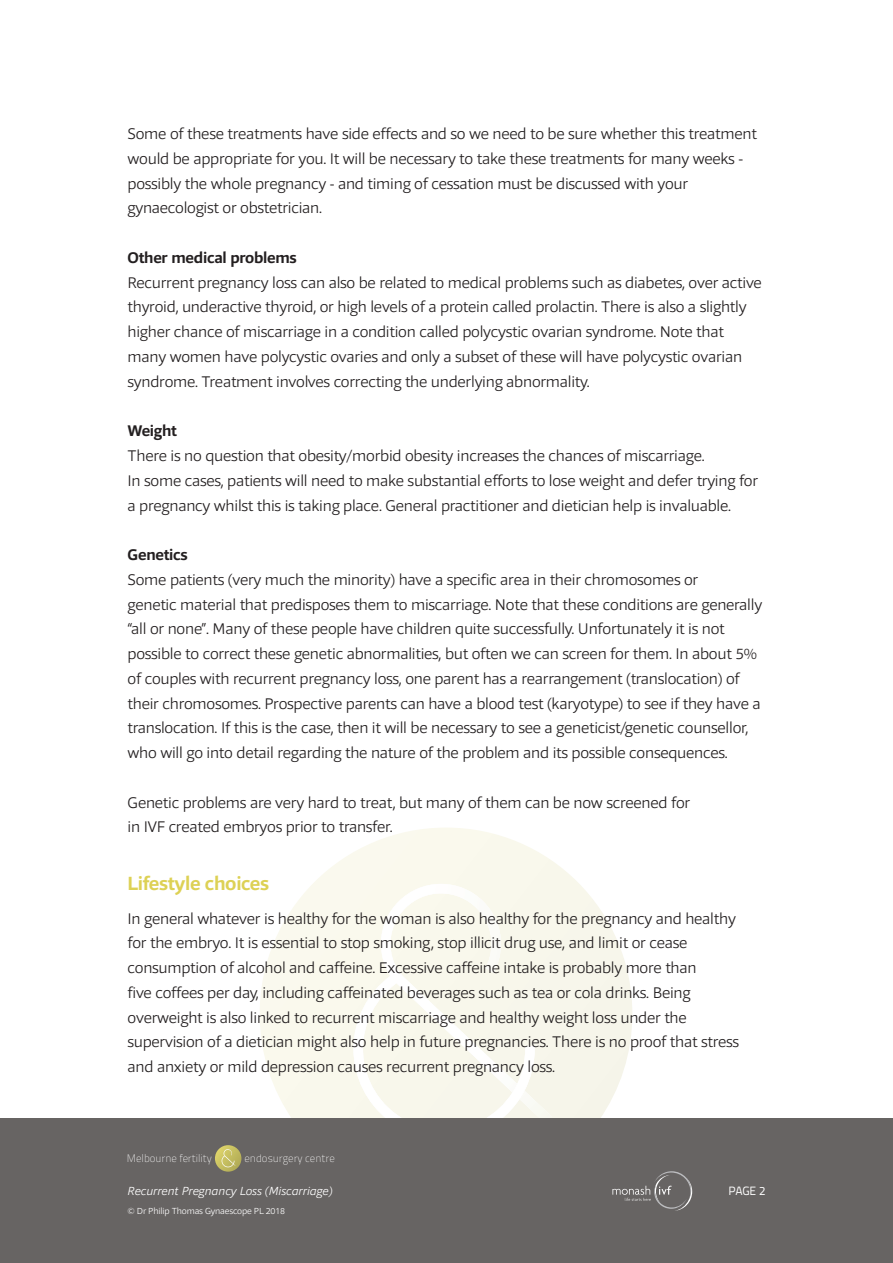
<style>
.page{position:relative;width:893px;height:1263px;background:#fff}
.page>*{position:absolute;margin:0;border:0;box-sizing:border-box;transform-origin:0 0}
.t1{font:700 19.5px "Foro Sans";letter-spacing:-.015em;color:#ddd155}
.t2{font:300 15.75px/24.8px "Foro Sans";letter-spacing:-.015em;color:#231f20}
.t3{font:700 15.75px "Foro Sans";letter-spacing:-.015em;color:#231f20}
.t4{font:italic 300 12px "Foro Sans";color:#fff}
.t5{font:12px "Titillium Text 22 L";color:#fff}
.t6{font:700 10.8px "Titillium Text 14 L";color:#fff}
.t7{font:300 9px "Foro Sans";letter-spacing:-.015em;color:#fff}
</style>
<div class="page">
<svg style="left:260px;top:828px;width:372px;height:290px"></svg>
<svg style="left:353px;top:884px;width:199px;height:234px"></svg>
<div style="left:0;top:1118px;width:893px;height:145px;background:#676463"></div>
<svg style="left:215px;top:1145px;width:26px;height:27px"></svg>
<svg style="left:222px;top:1149px;width:14px;height:18px"></svg>
<svg style="left:612px;top:1171px;width:80px;height:40px"></svg>
<p class="t2" style="left:128px;top:123px;width:631px">Some of these treatments have side effects and so we need to be sure whether this treatment would be appropriate for you. It will be necessary to take these treatments for many weeks - possibly the whole pregnancy - and timing of cessation must be discussed with your gynaecologist or obstetrician.</p>
<p class="t3" style="left:128px;top:252px;width:171px">Other medical problems</p>
<p class="t2" style="left:128px;top:272px;width:636px">Recurrent pregnancy loss can also be related to medical problems such as diabetes, over active thyroid, underactive thyroid, or high levels of a protein called prolactin. There is also a slightly higher chance of miscarriage in a condition called polycystic ovarian syndrome. Note that many women have polycystic ovaries and only a subset of these will have polycystic ovarian syndrome. Treatment involves correcting the underlying abnormality.</p>
<p class="t3" style="left:128px;top:426px;width:51px">Weight</p>
<p class="t2" style="left:128px;top:445px;width:632px">There is no question that obesity/morbid obesity increases the chances of miscarriage.<br>In some cases, patients will need to make substantial efforts to lose weight and defer trying for a pregnancy whilst this is taking place. General practitioner and dietician help is invaluable.</p>
<p class="t3" style="left:128px;top:549px;width:62px">Genetics</p>
<p class="t2" style="left:128px;top:569px;width:636px">Some patients (very much the minority) have a specific area in their chromosomes or<br>genetic material that predisposes them to miscarriage. Note that these conditions are generally “all or none”. Many of these people have children quite successfully. Unfortunately it is not possible to correct these genetic abnormalities, but often we can screen for them. In about 5% of couples with recurrent pregnancy loss, one parent has a rearrangement (translocation) of their chromosomes. Prospective parents can have a blood test (karyotype) to see if they have a translocation. If this is the case, then it will be necessary to see a geneticist/genetic counsellor, who will go into detail regarding the nature of the problem and its possible consequences.</p>
<p class="t2" style="left:128px;top:792px;width:564px">Genetic problems are very hard to treat, but many of them can be now screened for in IVF created embryos prior to transfer.</p>
<p class="t1" style="left:128px;top:877px;width:143px">Lifestyle choices</p>
<p class="t2" style="left:128px;top:908px;width:613px">In general whatever is healthy for the woman is also healthy for the pregnancy and healthy for the embryo. It is essential to stop smoking, stop illicit drug use, and limit or cease consumption of alcohol and caffeine. Excessive caffeine intake is probably more than<br>five coffees per day, including caffeinated beverages such as tea or cola drinks. Being overweight is also linked to recurrent miscarriage and healthy weight loss under the supervision of a dietician might also help in future pregnancies. There is no proof that stress and anxiety or mild depression causes recurrent pregnancy loss.</p>
<p class="t6" style="left:127px;top:1154px;width:87px">Melbourne fertility</p>
<p class="t6" style="left:244px;top:1154px;width:92px">endosurgery centre</p>
<p class="t4" style="left:128px;top:1187px;width:206px">Recurrent Pregnancy Loss (Miscarriage)</p>
<p class="t5" style="left:728px;top:1187px;width:39px">PAGE 2</p>
<p class="t7" style="left:128px;top:1208px;width:159px">© Dr Philip Thomas Gynaescope PL 2018</p>
</div>
